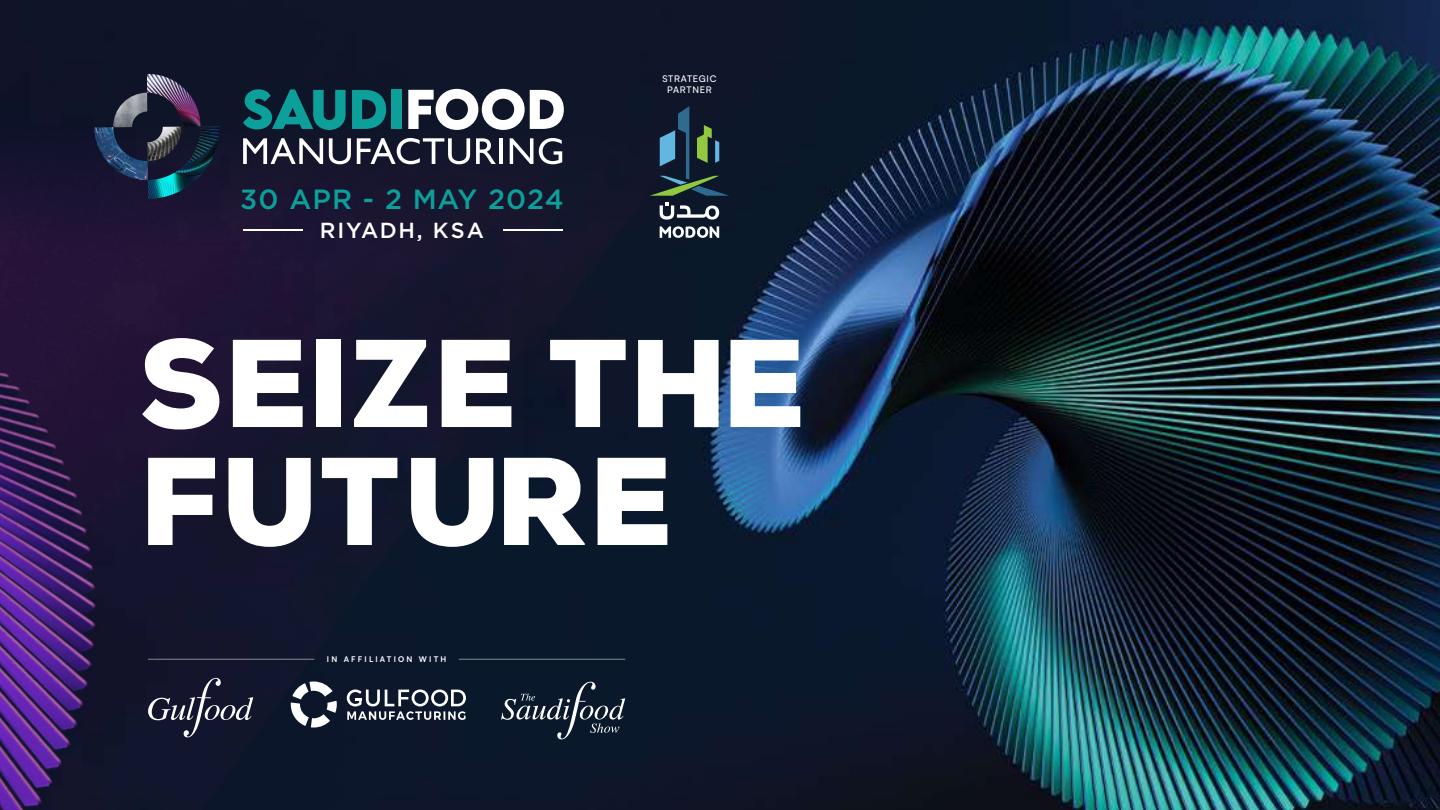
<style>
.page{position:relative;width:1440px;height:810px;background:#fff}
.page>*{position:absolute;margin:0;border:0;box-sizing:border-box;transform-origin:0 0}
.t1{font:900 124.57px/118px "Nexa";letter-spacing:.015em;color:#fff}
.t2{font:500 27.75px "Gotham HTF";letter-spacing:.04em;color:#0d9f9a}
.t3{font:500 21.83px "Gotham HTF";letter-spacing:.08em;color:#fff}
.t4{font:500 9.15px/10.9px "Satoshi";letter-spacing:.08em;color:#fff;text-align:center}
.t5{font:700 7.8px "Satoshi";letter-spacing:.28em;color:#fff}
</style>
<div class="page">
<img style="left:787px;top:0;width:653px;height:810px">
<img style="left:0;top:0;width:787px;height:810px">
<svg style="left:148px;top:678px;width:105px;height:59px"></svg>
<svg style="left:347px;top:690px;width:119px;height:30px"></svg>
<svg style="left:291px;top:682px;width:46px;height:46px"></svg>
<svg style="left:501px;top:682px;width:124px;height:57px"></svg>
<hr style="left:148px;top:659px;width:166px;height:1px;background:#fff">
<hr style="left:459px;top:659px;width:166px;height:1px;background:#fff">
<svg style="left:660px;top:226px;width:59px;height:12px"></svg>
<svg style="left:650px;top:106px;width:79px;height:90px"></svg>
<svg style="left:660px;top:202px;width:59px;height:18px"></svg>
<svg style="left:243px;top:89px;width:103px;height:41px"></svg>
<svg style="left:352px;top:90px;width:34px;height:39px"></svg>
<div style="left:391px;top:90px;width:11px;height:39px;background:#0d9f9a"></div>
<svg style="left:408px;top:89px;width:156px;height:41px"></svg>
<svg style="left:243px;top:138px;width:80px;height:26px"></svg>
<svg style="left:329px;top:138px;width:22px;height:26px"></svg>
<svg style="left:357px;top:138px;width:113px;height:26px"></svg>
<svg style="left:476px;top:138px;width:20px;height:26px"></svg>
<hr style="left:499px;top:138px;width:4px;height:26px;background:#fff">
<svg style="left:510px;top:138px;width:23px;height:26px"></svg>
<svg style="left:539px;top:138px;width:23px;height:26px"></svg>
<img style="left:94px;top:74px;width:126px;height:125px">
<img style="left:113px;top:93px;width:34px;height:34px">
<hr style="left:243px;top:229px;width:59px;height:2px;background:#fff">
<hr style="left:503px;top:229px;width:59px;height:2px;background:#fff">
<h2 class="t2" style="left:240px;top:184px;width:325px">30 APR - 2 MAY 2024</h2>
<h3 class="t3" style="left:320px;top:218px;width:166px">RIYADH, KSA</h3>
<p class="t4" style="left:662px;top:72px;width:56px">STRATEGIC<br>PARTNER</p>
<h1 class="t1" style="left:139px;top:325px;width:668px">SEIZE THE<br>FUTURE</h1>
<p class="t5" style="left:327px;top:654px;width:121px">IN AFFILIATION WITH</p>
</div>
